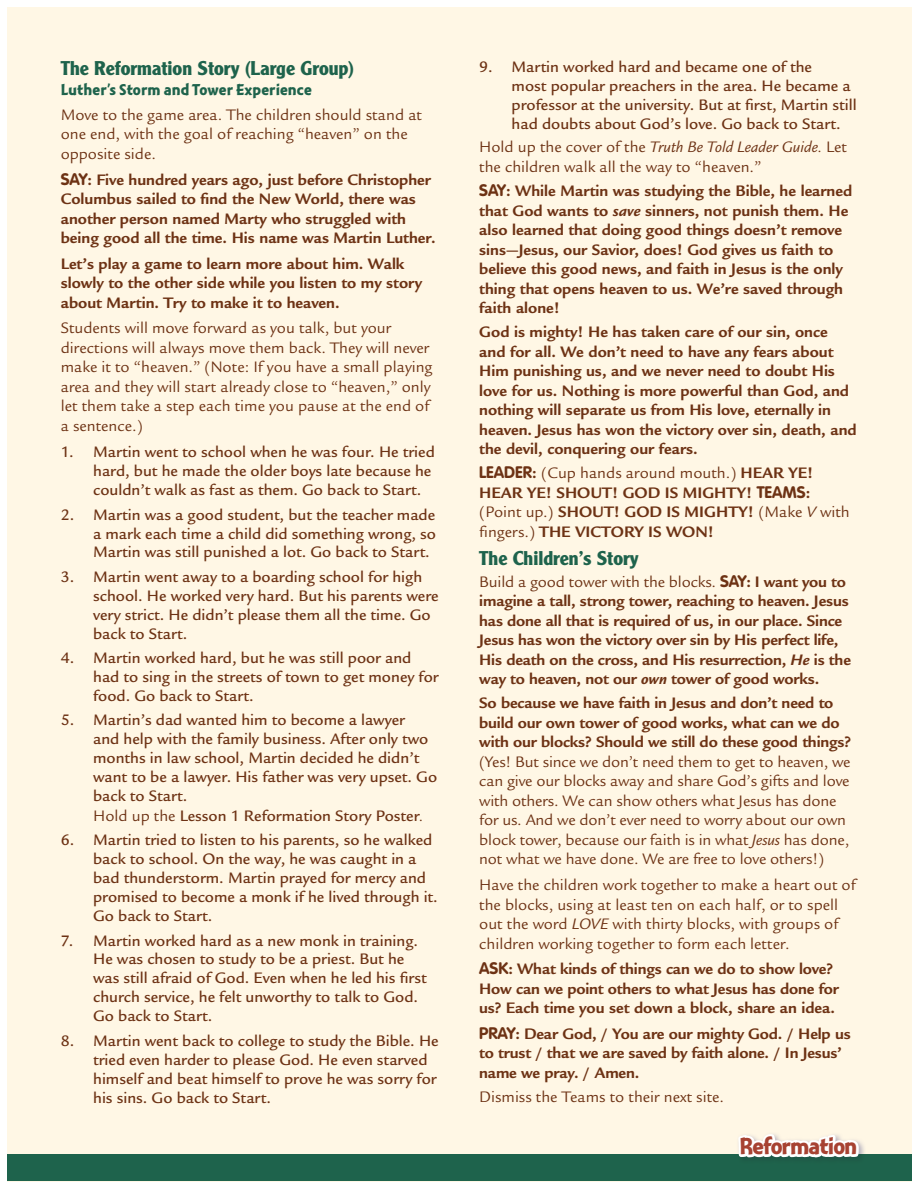
<style>
.page{position:relative;width:918px;height:1188px;background:#fff}
.page>*{position:absolute;margin:0;border:0;box-sizing:border-box;transform-origin:0 0}
.t1{font:24.3px "Montara Bold Gothic";letter-spacing:-.04em;color:#a74232}
.t2{font:700 19.5px "Clearface Gothic LT Std";color:#1e634c}
.t3{font:700 16.5px/19.5px "Legacy Sans Std";color:#6d3214}
.t4{font:500 16.5px/19px "Legacy Sans Std";color:#6d3214}
.t5{font:16.5px/19.5px "Legacy Sans Std";color:#6d3214}
.t6{font:16.5px "Montara Bold Gothic";color:#1e634c}
.s1{font-family:"VAG Rounded Std"}
.s2{font-weight:400}
.s3{font-weight:400;font-style:italic}
.s4{font-style:italic}
</style>
<div class="page">
<div style="left:7px;top:7px;width:904px;height:1174px;background:#fff7e5"></div>
<div style="left:7px;top:1154px;width:904px;height:27px;background:#1e634c"></div>
<img style="left:861px;top:1143px;width:3px;height:11px">
<svg style="left:738px;top:1134px;width:123px;height:24px"></svg>
<p class="t2" style="left:61px;top:61px;width:295px">The Reformation Story (Large Group)</p>
<p class="t6" style="left:61px;top:83px;width:253px">Luther’s Storm and Tower Experience</p>
<p class="t5" style="left:61px;top:106px;width:363px">Move to the game area. The children should stand at one end, with the goal of reaching “heaven” on the opposite side.</p>
<p class="t3" style="left:61px;top:171px;width:376px"><span class="s1">SAY</span>: Five hundred years ago, just before Christopher Columbus sailed to find the New World, there was another person named Marty who struggled with being good all the time. His name was Martin Luther.</p>
<p class="t3" style="left:61px;top:255px;width:363px">Let’s play a game to learn more about him. Walk slowly to the other side while you listen to my story about Martin. Try to make it to heaven.</p>
<p class="t5" style="left:61px;top:319px;width:373px">Students will move forward as you talk, but your directions will always move them back. They will never make it to “heaven.” (Note: If you have a small playing area and they will start already close to “heaven,” only let them take a step each time you pause at the end of a sentence.)</p>
<p class="t4" style="left:93px;top:444px;width:343px;text-indent:-32px">1. Martin went to school when he was four. He tried hard, but he made the older boys late because he couldn’t walk as fast as them. Go back to Start.</p>
<p class="t4" style="left:93px;top:506px;width:344px;text-align:justify;text-indent:-32px">2. Martin was a good student, but the teacher made a mark each time a child did something wrong, so Martin was still punished a lot. Go back to Start.</p>
<p class="t4" style="left:93px;top:568px;width:347px;text-indent:-32px">3. Martin went away to a boarding school for high school. He worked very hard. But his parents were very strict. He didn’t please them all the time. Go back to Start.</p>
<p class="t4" style="left:93px;top:650px;width:347px;text-indent:-32px">4. Martin worked hard, but he was still poor and had to sing in the streets of town to get money for food. Go back to Start.</p>
<p class="t4" style="left:93px;top:712px;width:346px;text-indent:-32px">5. Martin’s dad wanted him to become a lawyer<br>and help with the family business. After only two months in law school, Martin decided he didn’t want to be a lawyer. His father was very upset. Go back to Start.<br><span class="s2">Hold up the</span> Lesson 1 Reformation Story Poster<span class="s3">.</span></p>
<p class="t4" style="left:93px;top:832px;width:346px;text-indent:-32px">6. Martin tried to listen to his parents, so he walked back to school. On the way, he was caught in a bad thunderstorm. Martin prayed for mercy and promised to become a monk if he lived through it.<br>Go back to Start.</p>
<p class="t4" style="left:93px;top:932px;width:335px;text-indent:-32px">7. Martin worked hard as a new monk in training.<br>He was chosen to study to be a priest. But he was still afraid of God. Even when he led his first church service, he felt unworthy to talk to God.<br>Go back to Start.</p>
<p class="t4" style="left:93px;top:1032px;width:347px;text-indent:-32px">8. Martin went back to college to study the Bible. He tried even harder to please God. He even starved himself and beat himself to prove he was sorry for his sins. Go back to Start.</p>
<p class="t4" style="left:512px;top:59px;width:347px;text-indent:-32px">9. Martin worked hard and became one of the<br>most popular preachers in the area. He became a professor at the university. But at first, Martin still had doubts about God’s love. Go back to Start.</p>
<p class="t5" style="left:479px;top:139px;width:369px">Hold up the cover of the <span class="s4">Truth Be Told Leader Guide.</span> Let the children walk all the way to “heaven.”</p>
<p class="t3" style="left:479px;top:182px;width:375px"><span class="s1">SAY</span>: While Martin was studying the Bible, he learned that God wants to <span class="s4">save</span> sinners, not punish them. He also learned that doing good things doesn’t remove sins—Jesus, our Savior, does! God gives us faith to believe this good news, and faith in Jesus is the only thing that opens heaven to us. We’re saved through faith alone!</p>
<p class="t3" style="left:479px;top:323px;width:379px">God is mighty! He has taken care of our sin, once and for all. We don’t need to have any fears about Him punishing us, and we never need to doubt His love for us. Nothing is more powerful than God, and nothing will separate us from His love, eternally in heaven. Jesus has won the victory over sin, death, and the devil, conquering our fears.</p>
<p class="t3" style="left:479px;top:464px;width:372px"><span class="s1">LEADER</span>: <span class="s2">(Cup hands around mouth.)</span> HEAR YE!<br>HEAR YE! SHOUT! GOD IS MIGHTY! <span class="s1">TEAMS</span>: <span class="s2">(Point up.)</span> SHOUT! GOD IS MIGHTY! <span class="s2">(Make</span> <span class="s3">V</span> <span class="s2">with fingers.)</span> THE VICTORY IS WON!</p>
<p class="t2" style="left:479px;top:551px;width:161px">The Children’s Story</p>
<p class="t3" style="left:479px;top:573px;width:373px"><span class="s2">Build a good tower with the blocks.</span> <span class="s1">SAY</span>: I want you to imagine a tall, strong tower, reaching to heaven. Jesus has done all that is required of us, in our place. Since Jesus has won the victory over sin by His perfect life, His death on the cross, and His resurrection, <span class="s4">He</span> is the way to heaven, not our <span class="s4">own</span> tower of good works.</p>
<p class="t3" style="left:479px;top:695px;width:373px">So because we have faith in Jesus and don’t need to build our own tower of good works, what can we do with our blocks? Should we still do these good things?</p>
<p class="t5" style="left:479px;top:753px;width:373px">(Yes! But since we don’t need them to get to heaven, we can give our blocks away and share God’s gifts and love with others. We can show others what Jesus has done for us. And we don’t ever need to worry about our own block tower, because our faith is in what <span class="s4">Jesus</span> has done, not what we have done. We are free to love others!)</p>
<p class="t5" style="left:479px;top:876px;width:378px">Have the children work together to make a heart out of the blocks, using at least ten on each half, or to spell out the word <span class="s4">LOVE</span> with thirty blocks, with groups of children working together to form each letter.</p>
<p class="t3" style="left:479px;top:960px;width:361px"><span class="s1">ASK</span>: What kinds of things can we do to show love?<br>How can we point others to what Jesus has done for us? Each time you set down a block, share an idea.</p>
<p class="t3" style="left:479px;top:1025px;width:373px"><span class="s1">PRAY</span>: Dear God, / You are our mighty God. / Help us to trust / that we are saved by faith alone. / In Jesus’ name we pray. / Amen.</p>
<p class="t5" style="left:479px;top:1088px;width:246px">Dismiss the Teams to their next site.</p>
<h1 class="t1" style="left:740px;top:1137px;width:120px">Reformation</h1>
</div>
